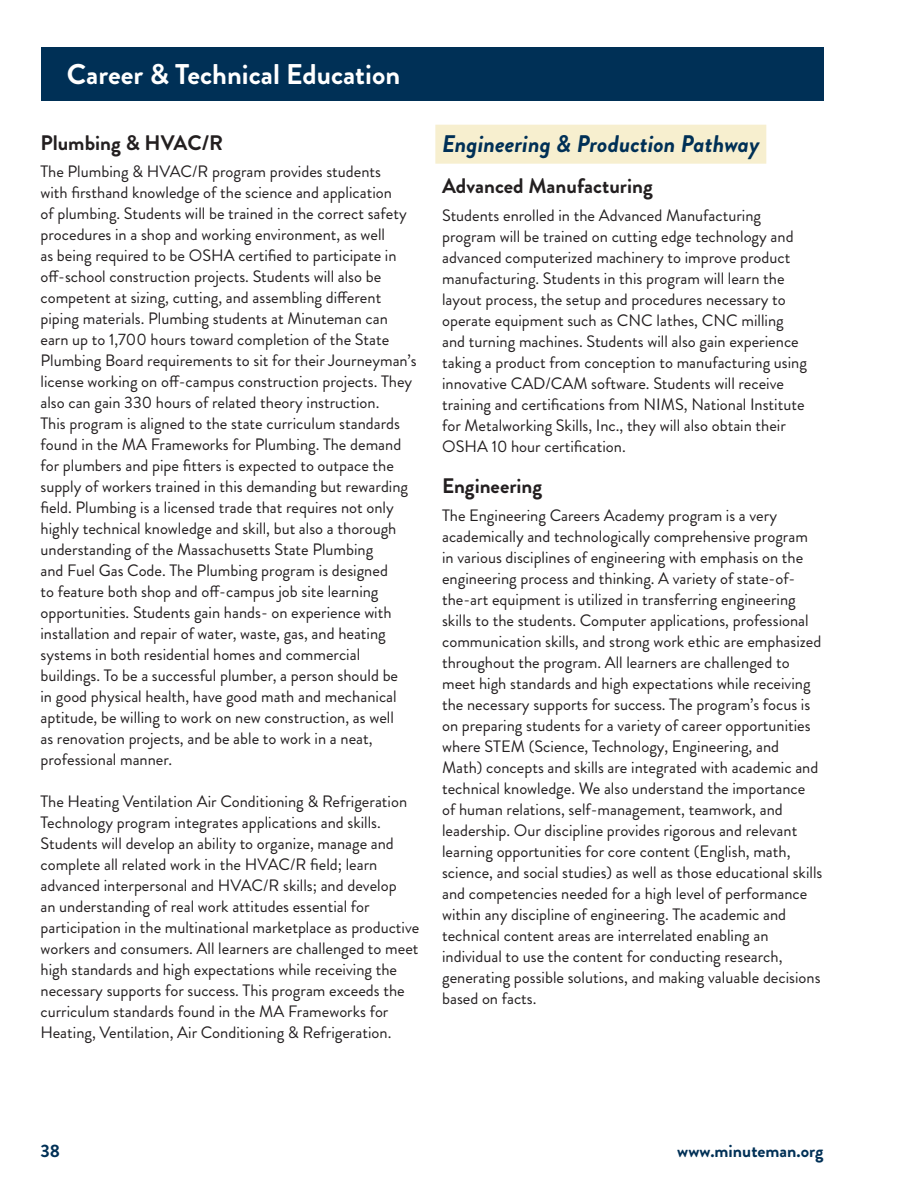
<style>
.page{position:relative;width:918px;height:1188px;background:#fff}
.page>*{position:absolute;margin:0;border:0;box-sizing:border-box;transform-origin:0 0}
.t1{font:700 28.5px "Brandon Grotesque";color:#fff}
.Pathway_Headers{font:italic 700 24px "Brandon Grotesque";color:#003056}
.Course_Description_B{font:700 21px "Brandon Grotesque";color:#231f20}
.t2{font:700 18px "Brandon Grotesque";color:#003056}
.Course_Description_B-2{font:16.5px/21px "Brandon Grotesque";color:#231f20}
</style>
<div class="page">
<div style="left:41px;top:47px;width:783px;height:54px;background:#003056"></div>
<div style="left:435px;top:125px;width:331px;height:39px;background:#f7efcf"></div>
<p class="t1" style="left:67px;top:55px;width:335px">Career &amp; Technical Education</p>
<p class="Course_Description_B" style="left:40px;top:128px;width:184px">Plumbing &amp; HVAC/R</p>
<p class="Course_Description_B-2" style="left:40px;top:162px;width:378px">The Plumbing &amp; HVAC/R program provides students<br>with firsthand knowledge of the science and application<br>of plumbing. Students will be trained in the correct safety procedures in a shop and working environment, as well<br>as being required to be OSHA certified to participate in off-school construction projects. Students will also be competent at sizing, cutting, and assembling different piping materials. Plumbing students at Minuteman can earn up to 1,700 hours toward completion of the State Plumbing Board requirements to sit for their Journeyman’s license working on off-campus construction projects. They also can gain 330 hours of related theory instruction.<br>This program is aligned to the state curriculum standards found in the MA Frameworks for Plumbing. The demand for plumbers and pipe fitters is expected to outpace the supply of workers trained in this demanding but rewarding field. Plumbing is a licensed trade that requires not only highly technical knowledge and skill, but also a thorough understanding of the Massachusetts State Plumbing<br>and Fuel Gas Code. The Plumbing program is designed<br>to feature both shop and off-campus job site learning opportunities. Students gain hands- on experience with installation and repair of water, waste, gas, and heating systems in both residential homes and commercial buildings. To be a successful plumber, a person should be<br>in good physical health, have good math and mechanical aptitude, be willing to work on new construction, as well<br>as renovation projects, and be able to work in a neat, professional manner.</p>
<p class="Course_Description_B-2" style="left:40px;top:791px;width:380px">The Heating Ventilation Air Conditioning &amp; Refrigeration Technology program integrates applications and skills.<br>Students will develop an ability to organize, manage and complete all related work in the HVAC/R field; learn advanced interpersonal and HVAC/R skills; and develop<br>an understanding of real work attitudes essential for participation in the multinational marketplace as productive workers and consumers. All learners are challenged to meet high standards and high expectations while receiving the necessary supports for success. This program exceeds the curriculum standards found in the MA Frameworks for Heating, Ventilation, Air Conditioning &amp; Refrigeration.</p>
<p class="Pathway_Headers" style="left:442px;top:127px;width:319px">Engineering &amp; Production Pathway</p>
<p class="Course_Description_B" style="left:442px;top:171px;width:212px">Advanced Manufacturing</p>
<p class="Course_Description_B-2" style="left:442px;top:205px;width:366px">Students enrolled in the Advanced Manufacturing program will be trained on cutting edge technology and advanced computerized machinery to improve product manufacturing. Students in this program will learn the layout process, the setup and procedures necessary to operate equipment such as CNC lathes, CNC milling and turning machines. Students will also gain experience taking a product from conception to manufacturing using innovative CAD/CAM software. Students will receive training and certifications from NIMS, National Institute for Metalworking Skills, Inc., they will also obtain their OSHA 10 hour certification.</p>
<p class="Course_Description_B" style="left:442px;top:471px;width:102px">Engineering</p>
<p class="Course_Description_B-2" style="left:442px;top:505px;width:382px">The Engineering Careers Academy program is a very academically and technologically comprehensive program in various disciplines of engineering with emphasis on the engineering process and thinking. A variety of state-of&shy;the-art equipment is utilized in transferring engineering skills to the students. Computer applications, professional communication skills, and strong work ethic are emphasized throughout the program. All learners are challenged to meet high standards and high expectations while receiving the necessary supports for success. The program’s focus is on preparing students for a variety of career opportunities where STEM (Science, Technology, Engineering, and Math) concepts and skills are integrated with academic and technical knowledge. We also understand the importance of human relations, self-management, teamwork, and leadership. Our discipline provides rigorous and relevant learning opportunities for core content (English, math, science, and social studies) as well as those educational skills and competencies needed for a high level of performance within any discipline of engineering. The academic and technical content areas are interrelated enabling an individual to use the content for conducting research, generating possible solutions, and making valuable decisions based on facts.</p>
<p class="t2" style="left:40px;top:1138px;width:21px">38</p>
<p class="t2" style="left:677px;top:1138px;width:148px">www.minuteman.org</p>
</div>
